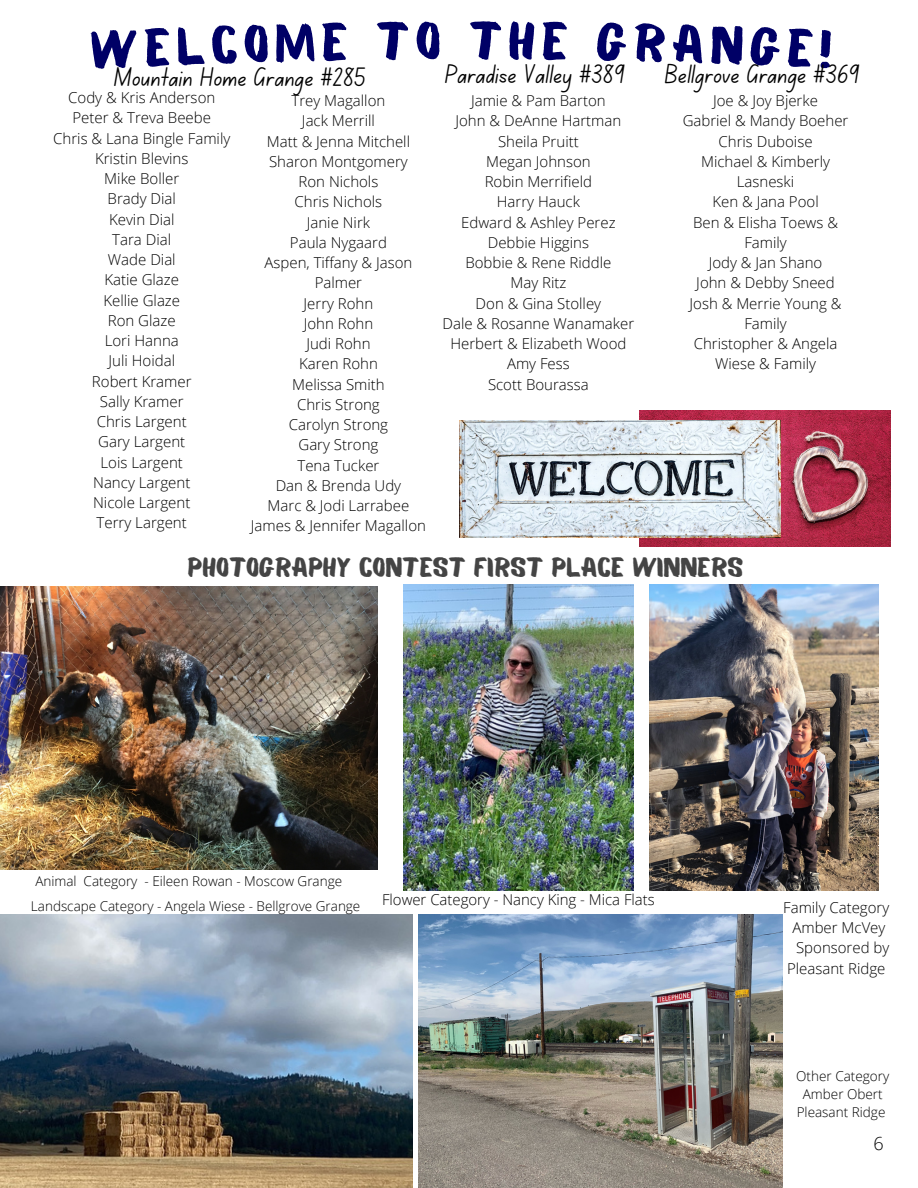
<style>
.page{position:relative;width:918px;height:1188px;background:#fff}
.page>*{position:absolute;margin:0;border:0;box-sizing:border-box;transform-origin:0 0}
.t1{font:52.5px "Balmy";color:#006}
.t2{font:27px "Canva School Font";color:#000}
.t3{font:27px "Balmy";color:#444}
.t4{font:300 18px "Open Sans";color:#000}
.t5{font:300 15px/20.2px "Open Sans";color:#000;text-align:center}
.t6{font:300 13.5px "Open Sans";color:#000}
</style>
<div class="page">
<img style="left:640px;top:410px;width:250px;height:136px">
<img style="left:459px;top:420px;width:322px;height:117px">
<img style="left:418px;top:915px;width:365px;height:273px">
<img style="left:0;top:915px;width:412px;height:273px">
<img style="left:649px;top:585px;width:230px;height:306px">
<img style="left:404px;top:585px;width:229px;height:306px">
<img style="left:0;top:587px;width:378px;height:282px">
<p class="t1" style="left:144px;top:27px;width:125px;rotate:-2deg">ELCO</p>
<p class="t1" style="left:416px;top:20px;width:121px">O TH</p>
<p class="t2" style="left:665px;top:62px;width:196px">Bellgrove Grange #369</p>
<p class="t2" style="left:445px;top:62px;width:181px">Paradise Valley #389</p>
<p class="t2" style="left:114px;top:65px;width:254px">Mountain Home Grange #285</p>
<p class="t5" style="left:68px;top:87px;width:149px">Cody &amp; Kris Anderson</p>
<p class="t5" style="left:72px;top:107px;width:140px">Peter &amp; Treva Beebe</p>
<p class="t5" style="left:53px;top:128px;width:179px">Chris &amp; Lana Bingle Family</p>
<p class="t5" style="left:95px;top:148px;width:95px">Kristin Blevins</p>
<p class="t5" style="left:104px;top:168px;width:76px">Mike Boller</p>
<p class="t5" style="left:108px;top:188px;width:70px">Brady Dial</p>
<p class="t5" style="left:109px;top:209px;width:67px">Kevin Dial</p>
<p class="t5" style="left:112px;top:229px;width:60px">Tara Dial</p>
<p class="t5" style="left:108px;top:249px;width:69px">Wade Dial</p>
<p class="t5" style="left:104px;top:269px;width:76px">Katie Glaze</p>
<p class="t5" style="left:103px;top:290px;width:78px">Kellie Glaze</p>
<p class="t5" style="left:108px;top:310px;width:69px">Ron Glaze</p>
<p class="t5" style="left:105px;top:330px;width:76px">Lori Hanna</p>
<p class="t5" style="left:108px;top:350px;width:68px">Juli Hoidal</p>
<p class="t5" style="left:92px;top:371px;width:101px">Robert Kramer</p>
<p class="t5" style="left:100px;top:391px;width:85px">Sally Kramer</p>
<p class="t5" style="left:97px;top:411px;width:91px">Chris Largent</p>
<p class="t5" style="left:98px;top:431px;width:89px">Gary Largent</p>
<p class="t5" style="left:101px;top:452px;width:84px">Lois Largent</p>
<p class="t5" style="left:93px;top:472px;width:99px">Nancy Largent</p>
<p class="t5" style="left:93px;top:492px;width:99px">Nicole Largent</p>
<p class="t5" style="left:97px;top:512px;width:92px">Terry Largent</p>
<p class="t5" style="left:292px;top:90px;width:95px">Trey Magallon</p>
<p class="t5" style="left:302px;top:110px;width:74px">Jack Merrill</p>
<p class="t5" style="left:267px;top:131px;width:145px">Matt &amp; Jenna Mitchell</p>
<p class="t5" style="left:269px;top:151px;width:140px">Sharon Montgomery</p>
<p class="t5" style="left:299px;top:171px;width:81px">Ron Nichols</p>
<p class="t5" style="left:295px;top:191px;width:89px">Chris Nichols</p>
<p class="t5" style="left:307px;top:212px;width:65px">Janie Nirk</p>
<p class="t5" style="left:290px;top:232px;width:98px">Paula Nygaard</p>
<p class="t5" style="left:265px;top:252px;width:149px">Aspen, Tiffany &amp; Jason<br>Palmer</p>
<p class="t5" style="left:304px;top:293px;width:71px">Jerry Rohn</p>
<p class="t5" style="left:304px;top:313px;width:71px">John Rohn</p>
<p class="t5" style="left:306px;top:333px;width:66px">Judi Rohn</p>
<p class="t5" style="left:299px;top:353px;width:80px">Karen Rohn</p>
<p class="t5" style="left:292px;top:374px;width:94px">Melissa Smith</p>
<p class="t5" style="left:297px;top:394px;width:84px">Chris Strong</p>
<p class="t5" style="left:289px;top:414px;width:101px">Carolyn Strong</p>
<p class="t5" style="left:299px;top:434px;width:81px">Gary Strong</p>
<p class="t5" style="left:298px;top:455px;width:83px">Tena Tucker</p>
<p class="t5" style="left:276px;top:475px;width:127px">Dan &amp; Brenda Udy</p>
<p class="t5" style="left:268px;top:495px;width:143px">Marc &amp; Jodi Larrabee</p>
<p class="t5" style="left:251px;top:515px;width:177px">James &amp; Jennifer Magallon</p>
<p class="t3" style="left:188px;top:557px;width:557px">PHOTOGRAPHY CONTEST FIRST PLACE WINNERS</p>
<p class="t5" style="left:713px;top:90px;width:106px">Joe &amp; Joy Bjerke</p>
<p class="t5" style="left:683px;top:110px;width:167px">Gabriel &amp; Mandy Boeher</p>
<p class="t5" style="left:719px;top:131px;width:95px">Chris Duboise</p>
<p class="t5" style="left:701px;top:151px;width:130px">Michael &amp; Kimberly<br>Lasneski</p>
<p class="t5" style="left:712px;top:191px;width:108px">Ken &amp; Jana Pool</p>
<p class="t5" style="left:693px;top:212px;width:146px">Ben &amp; Elisha Toews &amp;<br>Family</p>
<p class="t5" style="left:709px;top:252px;width:115px">Jody &amp; Jan Shano</p>
<p class="t5" style="left:696px;top:272px;width:140px">John &amp; Debby Sneed</p>
<p class="t5" style="left:690px;top:293px;width:153px">Josh &amp; Merrie Young &amp;<br>Family</p>
<p class="t5" style="left:694px;top:333px;width:145px">Christopher &amp; Angela<br>Wiese &amp; Family</p>
<p class="t5" style="left:471px;top:90px;width:136px">Jamie &amp; Pam Barton</p>
<p class="t5" style="left:455px;top:110px;width:167px">John &amp; DeAnne Hartman</p>
<p class="t5" style="left:498px;top:131px;width:82px">Sheila Pruitt</p>
<p class="t5" style="left:486px;top:151px;width:106px">Megan Johnson</p>
<p class="t5" style="left:485px;top:171px;width:109px">Robin Merrifield</p>
<p class="t5" style="left:497px;top:191px;width:85px">Harry Hauck</p>
<p class="t5" style="left:461px;top:212px;width:156px">Edward &amp; Ashley Perez</p>
<p class="t5" style="left:488px;top:232px;width:103px">Debbie Higgins</p>
<p class="t5" style="left:465px;top:252px;width:147px">Bobbie &amp; Rene Riddle</p>
<p class="t5" style="left:510px;top:272px;width:57px">May Ritz</p>
<p class="t5" style="left:476px;top:293px;width:127px">Don &amp; Gina Stolley</p>
<p class="t5" style="left:443px;top:313px;width:193px">Dale &amp; Rosanne Wanamaker</p>
<p class="t5" style="left:450px;top:333px;width:178px">Herbert &amp; Elizabeth Wood</p>
<p class="t5" style="left:507px;top:353px;width:64px">Amy Fess</p>
<p class="t5" style="left:488px;top:374px;width:102px">Scott Bourassa</p>
<p class="t6" style="left:35px;top:872px;width:308px">Animal Category - Eileen Rowan - Moscow Grange</p>
<p class="t5" style="left:382px;top:889px;width:274px">Flower Category - Nancy King - Mica Flats</p>
<p class="t6" style="left:31px;top:896px;width:331px">Landscape Category - Angela Wiese - Bellgrove Grange</p>
<p class="t5" style="left:783px;top:897px;width:108px">Family Category</p>
<p class="t5" style="left:792px;top:917px;width:98px;text-align:left">Amber McVey<br>Sponsored by</p>
<p class="t5" style="left:787px;top:958px;width:100px">Pleasant Ridge</p>
<p class="t6" style="left:796px;top:1067px;width:95px">Other Category</p>
<p class="t6" style="left:803px;top:1085px;width:81px">Amber Obert</p>
<p class="t6" style="left:797px;top:1103px;width:90px">Pleasant Ridge</p>
<p class="t4" style="left:873px;top:1131px;width:12px">6</p>
</div>
